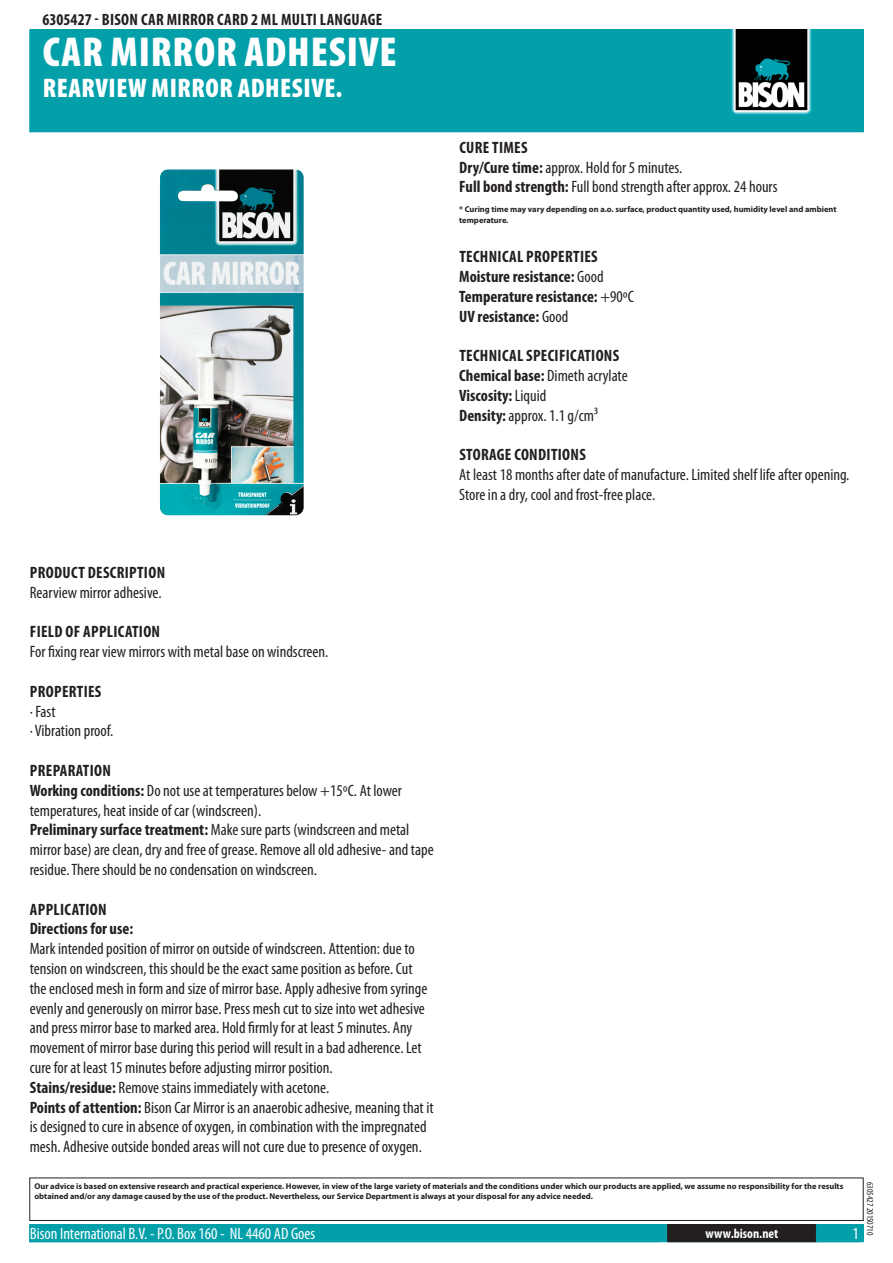
<style>
.page{position:relative;width:893px;height:1263px;background:#fff}
.page>*{position:absolute;margin:0;border:0;box-sizing:border-box;transform-origin:0 0}
.PageHeader{font:900 condensed 42px "Myriad Pro";letter-spacing:.02em;color:#fff}
.PageSubheader{font:900 condensed 27px "Myriad Pro";letter-spacing:.02em;color:#fff}
.Regular{font:condensed 16.5px/19.8px "Myriad Pro";color:#231f20}
.TOCItem{font:700 condensed 16.5px "Myriad Pro";letter-spacing:.02em;color:#231f20}
.Regular-2{font:700 condensed 16.5px "Myriad Pro";color:#231f20}
.ContactData{font:condensed 16.5px "Myriad Pro";color:#fff}
.URL{font:700 condensed 13.5px "Myriad Pro";color:#fff}
.Revisie{font:condensed 9px "Myriad Pro";color:#231f20}
.Disclaimer{font:700 8.4px/10.1px "Myriad Pro";color:#231f20}
.s1{font-weight:700}
.s2{font-weight:400}
</style>
<div class="page">
<div style="left:30px;top:30px;width:833px;height:102px;background:#04a0aa"></div>
<div style="left:731px;top:30px;width:85px;height:85px;background:linear-gradient(to bottom,#05a7b3,#04a6b2)"></div>
<img style="left:731px;top:30px;width:80px;height:85px">
<div style="left:29px;top:1177px;width:835px;height:44px;border:1px solid #231f20"></div>
<div style="left:30px;top:1225px;width:833px;height:17px;background:#04a0aa"></div>
<div style="left:29px;top:1224px;width:835px;height:18px;border:1px solid #04a0aa"></div>
<div style="left:668px;top:1225px;width:148px;height:17px;background:#231f20"></div>
<div style="left:667px;top:1224px;width:150px;height:18px;border:1px solid #231f20"></div>
<img style="left:160px;top:169px;width:144px;height:346px">
<p class="TOCItem" style="left:43px;top:9px;width:341px">6305427 - Bison Car Mirror Card 2 ml Multi Language</p>
<p class="PageHeader" style="left:43px;top:25px;width:355px">CAR MIRROR ADHESIVE</p>
<p class="PageSubheader" style="left:43px;top:70px;width:301px">REARVIEW MIRROR ADHESIVE.</p>
<p class="TOCItem" style="left:459px;top:137px;width:70px">Cure times</p>
<p class="Regular" style="left:459px;top:157px;width:224px"><span class="s1">Dry/Cure time:</span> approx. Hold for 5 minutes.</p>
<p class="Regular" style="left:459px;top:177px;width:320px"><span class="s1">Full bond strength:</span> Full bond strength after approx. 24 hours</p>
<p class="Disclaimer" style="left:459px;top:204px;width:379px">* Curing time may vary depending on a.o. surface, product quantity used, humidity level and ambient temperature.</p>
<p class="TOCItem" style="left:459px;top:246px;width:140px">Technical properties</p>
<p class="Regular-2" style="left:459px;top:266px;width:146px">Moisture resistance: <span class="s2">Good</span></p>
<p class="Regular-2" style="left:459px;top:286px;width:176px">Temperature resistance: <span class="s2">+90ºC</span></p>
<p class="Regular-2" style="left:459px;top:306px;width:111px">UV resistance: <span class="s2">Good</span></p>
<p class="TOCItem" style="left:459px;top:345px;width:161px">Technical specifications</p>
<p class="Regular" style="left:459px;top:365px;width:170px"><span class="s1">Chemical base:</span> Dimeth acrylate</p>
<p class="Regular-2" style="left:459px;top:385px;width:89px">Viscosity: <span class="s2">Liquid</span></p>
<p class="Regular" style="left:459px;top:405px;width:140px"><span class="s1">Density:</span> approx. 1 .1 g/cm³</p>
<p class="TOCItem" style="left:459px;top:444px;width:128px">Storage conditions</p>
<p class="Regular" style="left:459px;top:464px;width:392px">At least 1 8 months after date of manufacture. Limited shelf life after opening.<br>Store in a dry, cool and frost-free place.</p>
<p class="TOCItem" style="left:30px;top:562px;width:137px">Product description</p>
<p class="Regular" style="left:30px;top:582px;width:133px">Rearview mirror adhesive.</p>
<p class="TOCItem" style="left:30px;top:621px;width:132px">Field of application</p>
<p class="Regular" style="left:30px;top:642px;width:300px">For fixing rear view mirrors with metal base on windscreen.</p>
<p class="TOCItem" style="left:30px;top:681px;width:73px">Properties</p>
<p class="Regular" style="left:30px;top:701px;width:27px">· Fast</p>
<p class="Regular" style="left:30px;top:721px;width:85px">· Vibration proof.</p>
<p class="TOCItem" style="left:30px;top:760px;width:83px">Preparation</p>
<p class="Regular" style="left:30px;top:780px;width:374px"><span class="s1">Working conditions:</span> Do not use at temperatures below +1 5ºC. At lower temperatures, heat inside of car (windscreen).</p>
<p class="Regular" style="left:30px;top:820px;width:405px"><span class="s1">Preliminary surface treatment:</span> Make sure parts (windscreen and metal mirror base) are clean, dry and free of grease. Remove all old adhesive- and tape residue. There should be no condensation on windscreen.</p>
<p class="TOCItem" style="left:30px;top:899px;width:78px">Application</p>
<p class="Regular-2" style="left:30px;top:918px;width:105px">Directions for use:</p>
<p class="Regular" style="left:30px;top:939px;width:399px">Mark intended position of mirror on outside of windscreen. Attention: due to tension on windscreen, this should be the exact same position as before. Cut the enclosed mesh in form and size of mirror base. Apply adhesive from syringe evenly and generously on mirror base. Press mesh cut to size into wet adhesive and press mirror base to marked area. Hold firmly for at least 5 minutes. Any movement of mirror base during this period will result in a bad adherence. Let cure for at least 1 5 minutes before adjusting mirror position.</p>
<p class="Regular" style="left:30px;top:1077px;width:301px"><span class="s1">Stains/residue:</span> Remove stains immediately with acetone.</p>
<p class="Regular" style="left:30px;top:1097px;width:405px"><span class="s1">Points of attention:</span> Bison Car Mirror is an anaerobic adhesive, meaning that it is designed to cure in absence of oxygen, in combination with the impregnated mesh. Adhesive outside bonded areas will not cure due to presence of oxygen.</p>
<p class="Disclaimer" style="left:34px;top:1181px;width:810px">Our advice is based on extensive research and practical experience. However, in view of the large variety of materials and the conditions under which our products are applied, we assume no responsibility for the results obtained and/or any damage caused by the use of the product. Nevertheless, our Service Department is always at your disposal for any advice needed.</p>
<p class="ContactData" style="left:30px;top:1224px;width:287px">Bison International B.V. - P.O. Box 1 60 - NL 4460 AD Goes</p>
<p class="URL" style="left:706px;top:1225px;width:74px">www.bison.net</p>
<p class="Revisie" style="left:875px;top:1182px;width:55px;rotate:90deg">6305427 201 5071 0</p>
</div>
